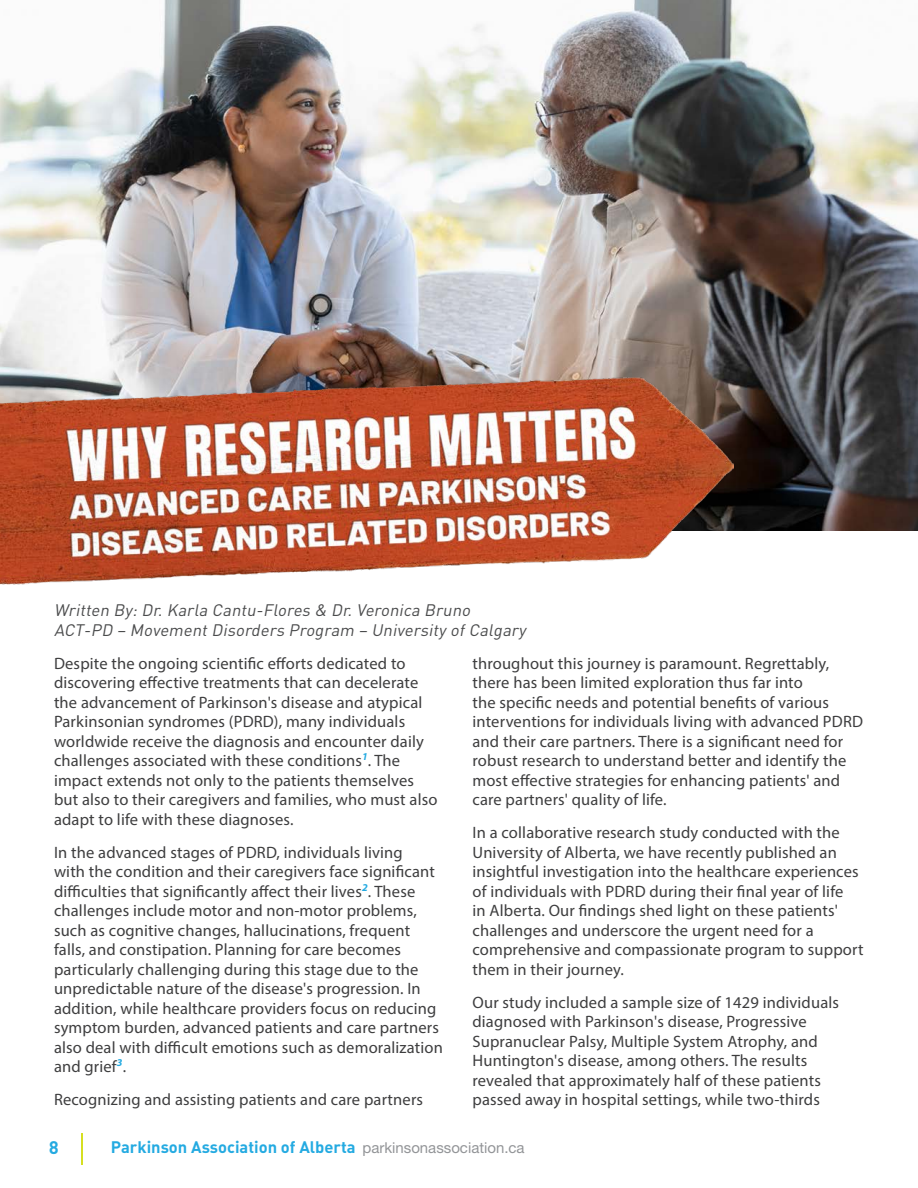
<style>
.page{position:relative;width:918px;height:1188px;background:#fff}
.page>*{position:absolute;margin:0;border:0;box-sizing:border-box;transform-origin:0 0}
.t1{font:18px "DIN Bold Alternate";color:#24aae1}
.Body_Copy{font:16.5px/19.5px "Myriad Pro";letter-spacing:.01em;color:#3e3e3f}
.Body_Copy-2{font:italic 16.5px/19.8px "DIN";color:#4b4c4d}
.t2{font:16.5px "DIN Bold Alternate";color:#24aae1}
.s1{font-family:"Helvetica Neue LT Std";font-size:15px;color:#939598}
</style>
<div class="page">
<img style="left:0;top:0;width:918px;height:530px">
<hr style="left:81px;top:1133px;width:2px;height:32px;background:#d6df21">
<img style="left:0;top:377px;width:733px;height:207px">
<p class="Body_Copy-2" style="left:54px;top:600px;width:477px">Written By:Dr.Karla Cantu-Flores &amp; Dr.Veronica Bruno<br>ACT-PD – MovementDisorders Program – University ofCalgary</p>
<p class="Body_Copy" style="left:54px;top:653px;width:385px">Despite the ongoing scientific efforts dedicated to discovering effective treatments that can decelerate the advancement of Parkinson's disease and atypical Parkinsonian syndromes (PDRD), many individuals worldwide receive the diagnosis and encounter daily challenges associated with these conditions<sup>1</sup>. The impact extends not only to the patients themselves but also to their caregivers and families, who must also adapt to life with these diagnoses.</p>
<p class="Body_Copy" style="left:54px;top:842px;width:390px">In the advanced stages of PDRD, individuals living<br>with the condition and their caregivers face significant difficulties that significantly affect their lives<sup>2</sup>. These challenges include motor and non-motor problems, such as cognitive changes, hallucinations, frequent falls, and constipation. Planning for care becomes particularly challenging during this stage due to the unpredictable nature of the disease's progression. In addition, while healthcare providers focus on reducing symptom burden, advanced patients and care partners also deal with difficult emotions such as demoralization and grief<sup>3</sup>.</p>
<p class="Body_Copy" style="left:54px;top:1089px;width:371px">Recognizing and assisting patients and care partners</p>
<p class="Body_Copy" style="left:472px;top:653px;width:392px">throughout this journey is paramount. Regrettably, there has been limited exploration thus far into<br>the specific needs and potential benefits of various interventions for individuals living with advanced PDRD and their care partners. There is a significant need for robust research to understand better and identify the most effective strategies for enhancing patients' and care partners' quality of life.</p>
<p class="Body_Copy" style="left:472px;top:822px;width:393px">In a collaborative research study conducted with the University of Alberta, we have recently published an insightful investigation into the healthcare experiences of individuals with PDRD during their final year of life<br>in Alberta. Our findings shed light on these patients' challenges and underscore the urgent need for a comprehensive and compassionate program to support them in their journey.</p>
<p class="Body_Copy" style="left:472px;top:992px;width:368px">Our study included a sample size of 1429 individuals diagnosed with Parkinson's disease, Progressive Supranuclear Palsy, Multiple System Atrophy, and Huntington's disease, among others. The results revealed that approximately half of these patients passed away in hospital settings, while two-thirds</p>
<p class="t1" style="left:49px;top:1135px;width:12px">8</p>
<p class="t2" style="left:111px;top:1136px;width:415px">Parkinson Association of Alberta <span class="s1">parkinsonassociation.ca</span></p>
</div>
